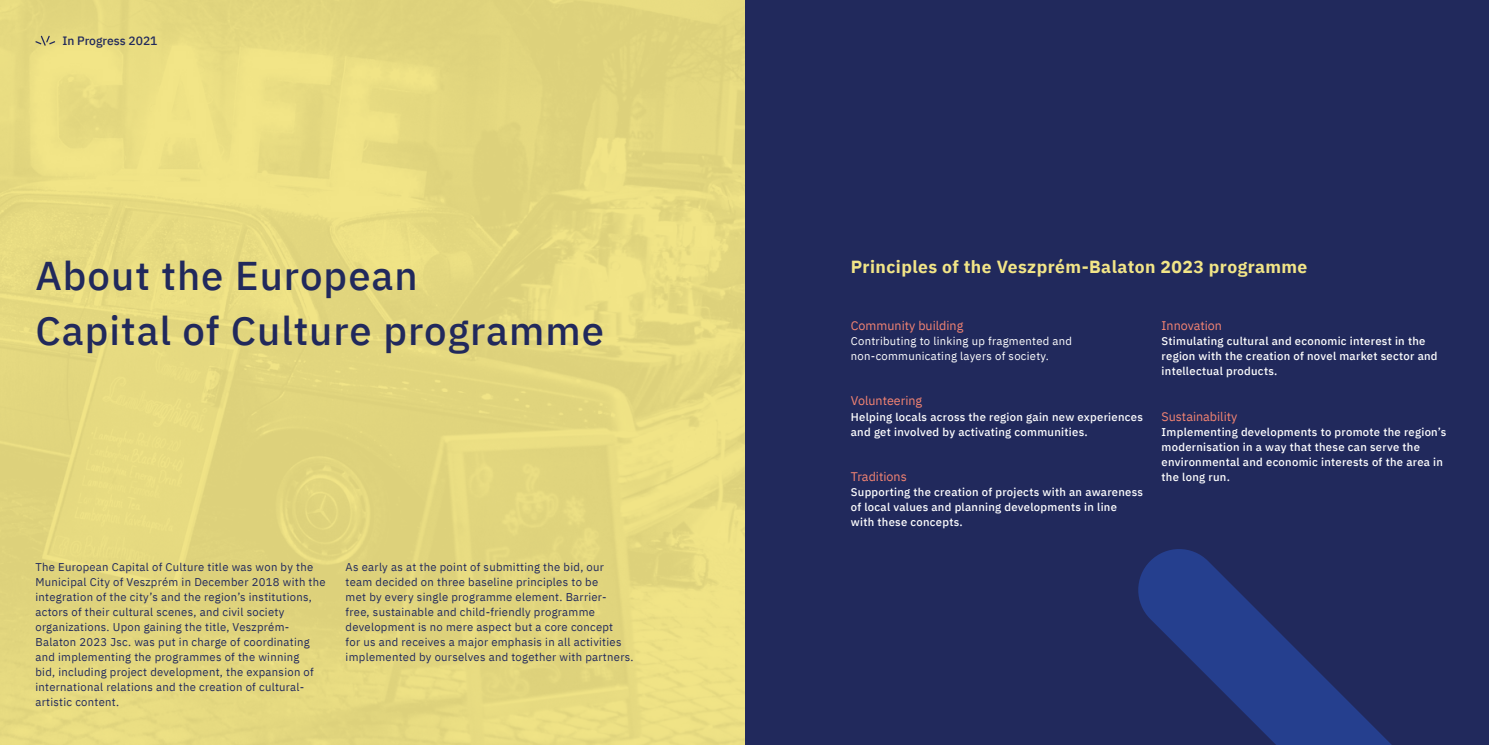
<style>
.page{position:relative;width:1489px;height:745px;background:#fff}
.page>*{position:absolute;margin:0;border:0;box-sizing:border-box;transform-origin:0 0}
.t1{font:500 40px/55px "IBM Plex Sans";letter-spacing:.025em;color:#21295c}
.t2{font:700 17.5px "IBM Plex Sans";letter-spacing:.025em;color:#f2e587}
.t3{font:12.5px "IBM Plex Sans";color:#f48472}
.t4{font:500 12.12px "IBM Plex Sans";color:#21295c}
.t5{font:11.25px/15px "IBM Plex Sans";letter-spacing:.025em;color:#21295c}
.t6{font:500 11.25px/15px "IBM Plex Sans";letter-spacing:.025em;color:#fff}
.t7{font:11.25px/15px "IBM Plex Sans";letter-spacing:.025em;color:#fff}
</style>
<div class="page">
<div style="left:744px;top:0;width:744px;height:744px;background:#21295c"></div>
<svg style="left:1138px;top:549px;width:253px;height:195px"></svg>
<svg style="left:35px;top:36px;width:20px;height:10px"></svg>
<p class="t4" style="left:62px;top:31px;width:97px">In Progress 2021</p>
<h1 class="t1" style="left:35px;top:245px;width:570px">About the European<br>Capital of Culture programme</h1>
<p class="t5" style="left:35px;top:558px;width:292px">The European Capital of Culture title was won by the Municipal City of Veszprém in December 2018 with the integration of the city’s and the region’s institutions, actors of their cultural scenes, and civil society organizations. Upon gaining the title, Veszprém-Balaton 2023 Jsc. was put in charge of coordinating and implementing the programmes of the winning<br>bid, including project development, the expansion of international relations and the creation of cultural&shy;artistic content.</p>
<p class="t5" style="left:345px;top:558px;width:289px">As early as at the point of submitting the bid, our team decided on three baseline principles to be<br>met by every single programme element. Barrier&shy;free, sustainable and child-friendly programme development is no mere aspect but a core concept<br>for us and receives a major emphasis in all activities implemented by ourselves and together with partners.</p>
<h2 class="t2" style="left:850px;top:252px;width:458px">Principles of the Veszprém-Balaton 2023 programme</h2>
<p class="t3" style="left:850px;top:316px;width:114px">Community building</p>
<p class="t7" style="left:850px;top:333px;width:223px">Contributing to linking up fragmented and non-communicating layers of society.</p>
<p class="t3" style="left:850px;top:391px;width:73px">Volunteering</p>
<p class="t6" style="left:850px;top:408px;width:293px">Helping locals across the region gain new experiences and get involved by activating communities.</p>
<p class="t3" style="left:850px;top:466px;width:57px">Traditions</p>
<p class="t6" style="left:850px;top:483px;width:294px">Supporting the creation of projects with an awareness of local values and planning developments in line with these concepts.</p>
<p class="t3" style="left:1161px;top:316px;width:62px">Innovation</p>
<p class="t6" style="left:1161px;top:333px;width:277px">Stimulating cultural and economic interest in the region with the creation of novel market sector and intellectual products.</p>
<p class="t3" style="left:1161px;top:406px;width:77px">Sustainability</p>
<p class="t6" style="left:1161px;top:423px;width:286px">Implementing developments to promote the region’s modernisation in a way that these can serve the environmental and economic interests of the area in the long run.</p>
</div>
